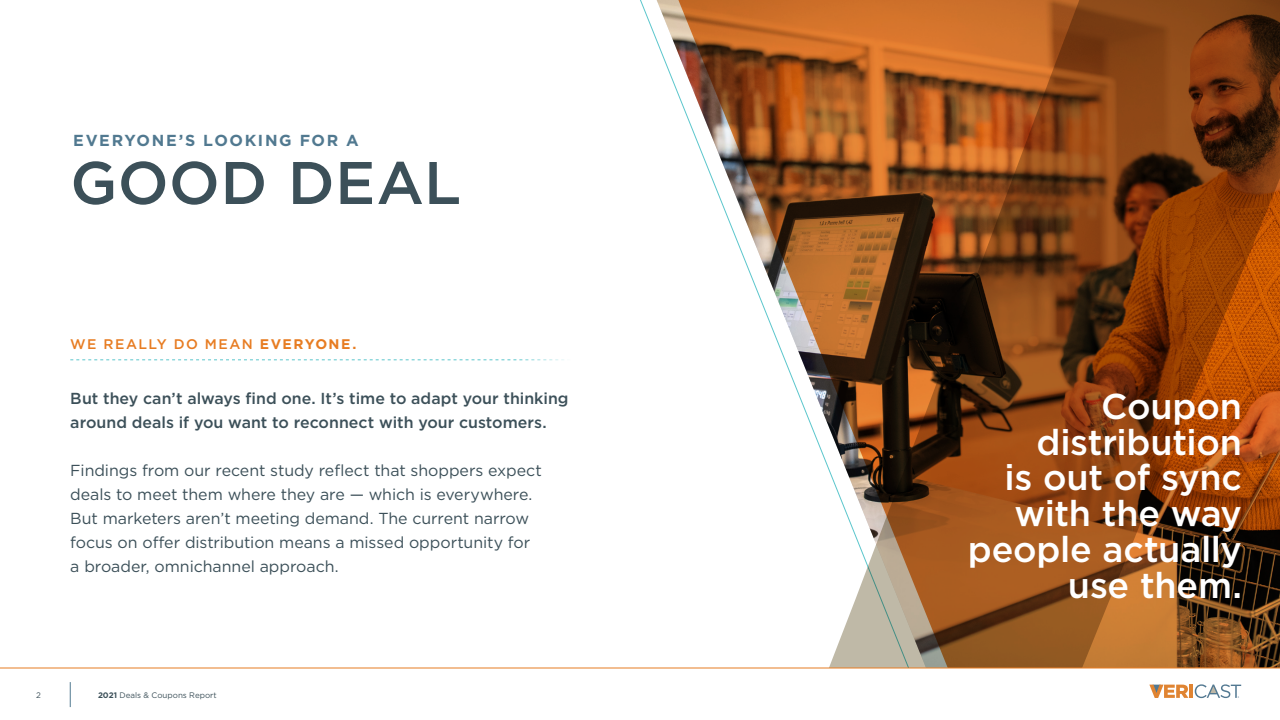
<style>
.page{position:relative;width:1280px;height:720px;background:#fff}
.page>*{position:absolute;margin:0;border:0;box-sizing:border-box;transform-origin:0 0}
.t1{font:500 60px "Gotham";letter-spacing:.005em;color:#3c5059}
.t2{font:500 35.9px/35.9px "Gotham";letter-spacing:-.01em;color:#fff;text-align:right}
.t3{font:15.9px/24px "Gotham";letter-spacing:-.005em;color:#3c5059}
.t4{font:500 15.9px/24px "Gotham";color:#3c5059}
.t5{font:700 15.9px "Gotham";letter-spacing:.105em;color:#517990}
.t6{font:500 13.9px "Gotham";letter-spacing:.1em;color:#e77c22}
.t7{font:8px "Gotham";color:#3c5059}
.s1{font-weight:700}
</style>
<div class="page">
<svg style="left:70px;top:359px;width:445px;height:1px"></svg>
<svg style="left:639px;top:0;width:164px;height:668px"></svg>
<svg style="left:803px;top:0;width:477px;height:668px;background:#8d5024"></svg>
<svg style="left:1149px;top:684px;width:92px;height:14px"></svg>
<hr style="left:0;top:668px;width:1280px;height:1px;background:#e77c22">
<svg style="left:70px;top:682px;width:1px;height:25px"></svg>
<p class="t5" style="left:73px;top:130px;width:287px">EVERYONE’S LOOKING FOR A</p>
<h1 class="t1" style="left:70px;top:144px;width:392px">GOOD DEAL</h1>
<p class="t6" style="left:70px;top:335px;width:288px">WE REALLY DO MEAN <span class="s1">EVERYONE.</span></p>
<p class="t4" style="left:70px;top:386px;width:500px">But they can’t always find one. It’s time to adapt your thinking around deals if you want to reconnect with your customers.</p>
<p class="t3" style="left:70px;top:458px;width:473px">Findings from our recent study reflect that shoppers expect deals to meet them where they are — which is everywhere.<br>But marketers aren’t meeting demand. The current narrow focus on offer distribution means a missed opportunity for a broader, omnichannel approach.</p>
<p class="t7" style="left:36px;top:690px;width:6px">2</p>
<p class="t7" style="left:98px;top:690px;width:120px"><span class="s1">2021</span> Deals &amp; Coupons Report</p>
<h2 class="t2" style="left:968px;top:388px;width:276px">Coupon distribution<br>is out of sync with the way people actually use them.</h2>
</div>
